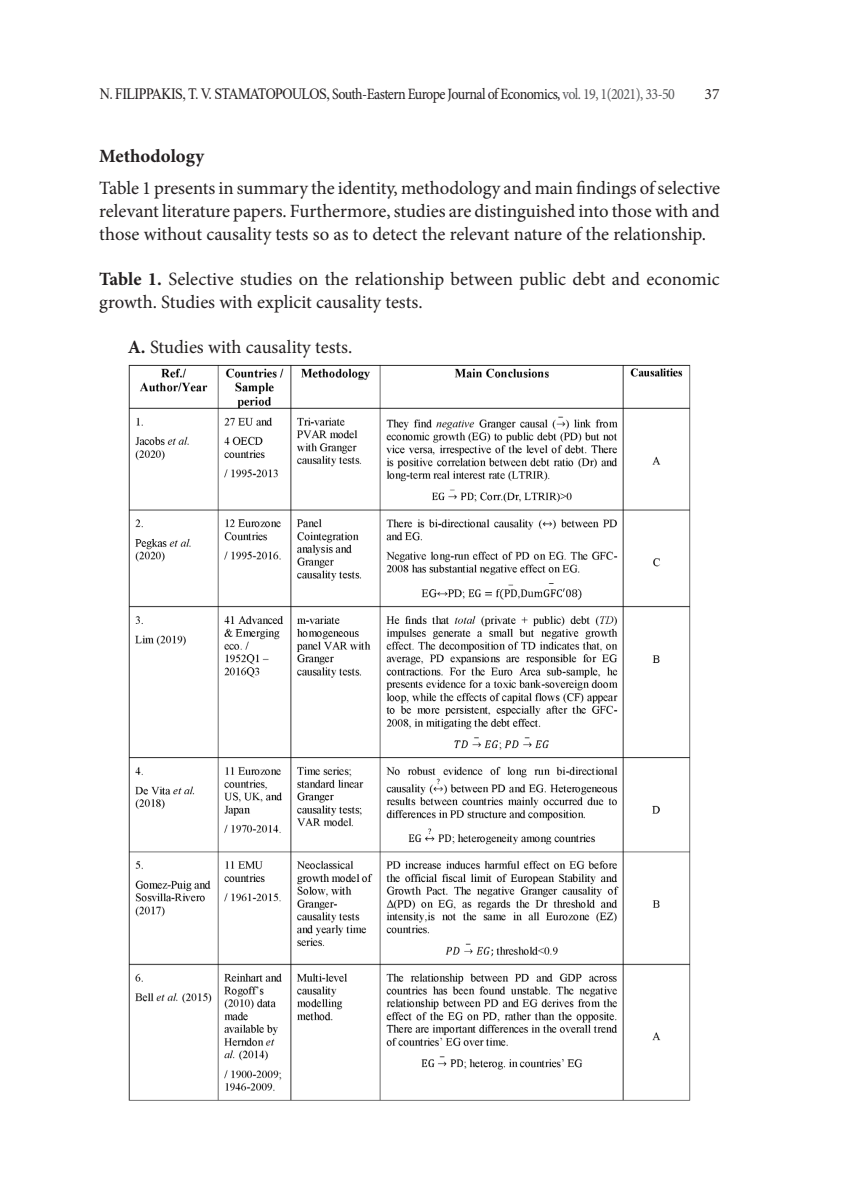
<style>
.page{position:relative;width:844px;height:1191px;background:#fff}
.page>*{position:absolute;margin:0;border:0;box-sizing:border-box;transform-origin:0 0}
.t1{font:18.72px/22.8px "Minion Pro";color:#231f20;text-align:justify}
.t2{font:700 18.72px "Minion Pro";letter-spacing:.005em;color:#231f20}
.t3{font:15.75px "Minion Pro";letter-spacing:-.04em;color:#231f20;scale:.89 1}
.t4{font:15.75px "Minion Pro";letter-spacing:-.04em;color:#231f20}
.s1{font-family:"Times New Roman"}
.s2{color:#57585a}
.s3{font-weight:700}
</style>
<div class="page">
<img style="left:128px;top:364px;width:563px;height:737px">
<p class="t3" style="left:100px;top:84px;width:647px"><span class="s1">N. FILIPPAKIS, T. V. STAMATOPOULOS,</span> South-Eastern Europe Journal of Economics, <span class="s2">vol. 19, 1(2021), 33-50</span></p>
<p class="t4" style="left:704px;top:84px;width:17px">37</p>
<p class="t2" style="left:99px;top:143px;width:106px">Methodology</p>
<p class="t1" style="left:99px;top:177px;width:622px">Table 1 presents in summary the identity, methodology and main findings of selective relevant literature papers. Furthermore, studies are distinguished into those with and those without causality tests so as to detect the relevant nature of the relationship.</p>
<p class="t1" style="left:99px;top:268px;width:622px"><span class="s3">Table 1.</span> Selective studies on the relationship between public debt and economic growth. Studies with explicit causality tests.</p>
<p class="t1" style="left:128px;top:336px;width:226px"><span class="s3">A.</span> Studies with causality tests.</p>
</div>
